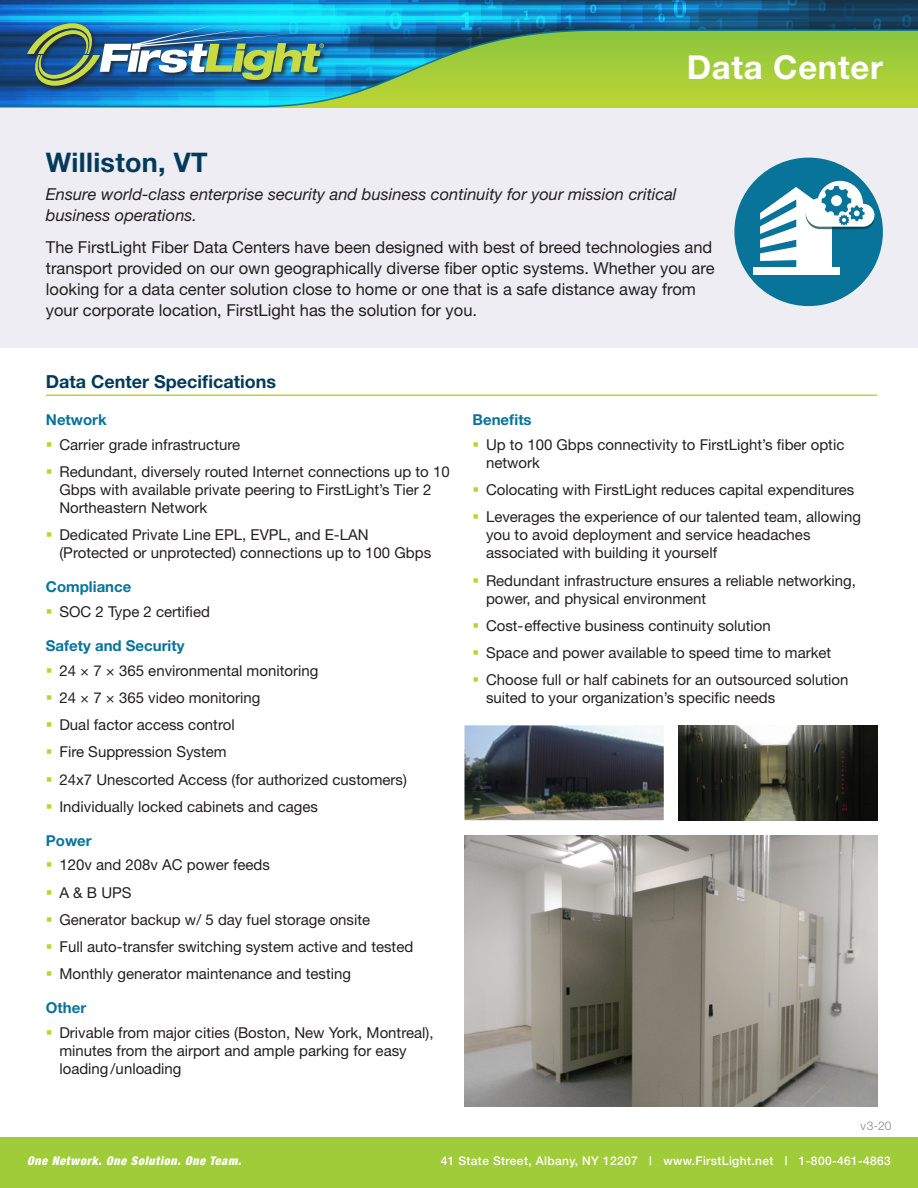
<style>
.page{position:relative;width:918px;height:1188px;background:#fff}
.page>*{position:absolute;margin:0;border:0;box-sizing:border-box;transform-origin:0 0}
.t1{font:700 33px "Helvetica Neue";letter-spacing:.02em;color:#fff}
.Sub-Header{font:700 27px "Helvetica Neue";letter-spacing:.01em;color:#023b5a}
.Section_Header{font:700 18px "Helvetica Neue";color:#023b5a}
.Body{font:16.5px/21px "Helvetica Neue";color:#231f20}
.body_ital{font:italic 16.5px/21px "Helvetica Neue";color:#231f20}
.t2{font:15px/18px "Helvetica Neue";color:#231f20}
.Header_3{font:700 15px "Helvetica Neue";color:#08749a}
.t3{font:500 12px "Helvetica Neue";letter-spacing:.03em;color:#fff}
.t4{font:italic 900 condensed 12px "Helvetica Neue";letter-spacing:.06em;color:#fff}
.t5{font:300 12px "Helvetica Neue";color:#808285}
.s1{color:#bad432}
</style>
<div class="page">
<div style="left:0;top:29px;width:918px;height:319px;background:#ededf3"></div>
<svg style="left:0;top:0;width:918px;height:108px;background:#5ca877"></svg>
<div style="left:0;top:1137px;width:918px;height:51px;background:#a1cc3a"></div>
<div style="left:26px;top:22px;width:304px;height:70px;background:#231f20;opacity:.75"></div>
<img style="left:27px;top:23px;width:297px;height:63px">
<img style="left:678px;top:725px;width:199px;height:95px">
<img style="left:464px;top:836px;width:414px;height:271px">
<img style="left:464px;top:725px;width:200px;height:95px">
<hr style="left:46px;top:395px;width:831px;height:1px;background:#bad432">
<div style="left:734px;top:158px;width:149px;height:148px;background:#08749a;border-radius:50%"></div>
<div style="left:753px;top:267px;width:86px;height:8px;background:#fff"></div>
<svg style="left:760px;top:181px;width:114px;height:89px"></svg>
<h1 class="t1" style="left:687px;top:46px;width:198px">Data Center</h1>
<p class="Sub-Header" style="left:46px;top:146px;width:163px">Williston, VT</p>
<p class="body_ital" style="left:46px;top:183px;width:632px">Ensure world-class enterprise security and business continuity for your mission critical business operations.</p>
<p class="Body" style="left:46px;top:236px;width:670px">The FirstLight Fiber Data Centers have been designed with best of breed technologies and transport provided on our own geographically diverse fiber optic systems. Whether you are looking for a data center solution close to home or one that is a safe distance away from your corporate location, FirstLight has the solution for you.</p>
<p class="Section_Header" style="left:46px;top:370px;width:232px">Data Center Specifications</p>
<p class="Header_3" style="left:46px;top:411px;width:62px">Network</p>
<p class="t2" style="left:46px;top:436px;width:196px"><span class="s1">▪</span> Carrier grade infrastructure</p>
<p class="t2" style="left:59px;top:463px;width:392px;text-indent:-13px"><span class="s1">▪</span> Redundant, diversely routed Internet connections up to 10<br>Gbps with available private peering to FirstLight’s Tier 2<br>Northeastern Network</p>
<p class="t2" style="left:59px;top:526px;width:373px;text-indent:-13px"><span class="s1">▪</span> Dedicated Private Line EPL, EVPL, and E-LAN (Protected or unprotected) connections up to 100 Gbps</p>
<p class="Header_3" style="left:46px;top:578px;width:87px">Compliance</p>
<p class="t2" style="left:46px;top:603px;width:166px"><span class="s1">▪</span> SOC 2 Type 2 certified</p>
<p class="Header_3" style="left:46px;top:636px;width:140px">Safety and Security</p>
<p class="t2" style="left:46px;top:661px;width:274px"><span class="s1">▪</span> 24 × 7 × 365 environmental monitoring</p>
<p class="t2" style="left:46px;top:688px;width:216px"><span class="s1">▪</span> 24 × 7 × 365 video monitoring</p>
<p class="t2" style="left:46px;top:716px;width:190px"><span class="s1">▪</span> Dual factor access control</p>
<p class="t2" style="left:46px;top:743px;width:182px"><span class="s1">▪</span> Fire Suppression System</p>
<p class="t2" style="left:46px;top:770px;width:363px"><span class="s1">▪</span> 24x7 Unescorted Access (for authorized customers)</p>
<p class="t2" style="left:46px;top:797px;width:274px"><span class="s1">▪</span> Individually locked cabinets and cages</p>
<p class="Header_3" style="left:46px;top:831px;width:47px">Power</p>
<p class="t2" style="left:46px;top:856px;width:226px"><span class="s1">▪</span> 120v and 208v AC power feeds</p>
<p class="t2" style="left:46px;top:883px;width:87px"><span class="s1">▪</span> A &amp; B UPS</p>
<p class="t2" style="left:46px;top:910px;width:326px"><span class="s1">▪</span> Generator backup w/ 5 day fuel storage onsite</p>
<p class="t2" style="left:46px;top:937px;width:369px"><span class="s1">▪</span> Full auto-transfer switching system active and tested</p>
<p class="t2" style="left:46px;top:965px;width:307px"><span class="s1">▪</span> Monthly generator maintenance and testing</p>
<p class="Header_3" style="left:46px;top:998px;width:42px">Other</p>
<p class="t2" style="left:59px;top:1023px;width:376px;text-indent:-13px"><span class="s1">▪</span> Drivable from major cities (Boston, New York, Montreal), minutes from the airport and ample parking for easy loading/unloading</p>
<p class="Header_3" style="left:472px;top:411px;width:61px">Benefits</p>
<p class="t2" style="left:486px;top:436px;width:360px;text-indent:-14px"><span class="s1">▪</span> Up to 100 Gbps connectivity to FirstLight’s fiber optic network</p>
<p class="t2" style="left:472px;top:481px;width:383px"><span class="s1">▪</span> Colocating with FirstLight reduces capital expenditures</p>
<p class="t2" style="left:486px;top:508px;width:377px;text-indent:-14px"><span class="s1">▪</span> Leverages the experience of our talented team, allowing you to avoid deployment and service headaches associated with building it yourself</p>
<p class="t2" style="left:486px;top:571px;width:372px;text-indent:-14px"><span class="s1">▪</span> Redundant infrastructure ensures a reliable networking, power, and physical environment</p>
<p class="t2" style="left:472px;top:616px;width:300px"><span class="s1">▪</span> Cost-effective business continuity solution</p>
<p class="t2" style="left:472px;top:643px;width:360px"><span class="s1">▪</span> Space and power available to speed time to market</p>
<p class="t2" style="left:486px;top:671px;width:364px;text-indent:-14px"><span class="s1">▪</span> Choose full or half cabinets for an outsourced solution suited to your organization’s specific needs</p>
<p class="t5" style="left:861px;top:1118px;width:32px">v3-20</p>
<p class="t4" style="left:27px;top:1154px;width:216px">One Network. One Solution. One Team.</p>
<p class="t3" style="left:441px;top:1154px;width:452px">41 State Street, Albany, NY 12207 | www.FirstLight.net | 1-800-461-4863</p>
</div>
